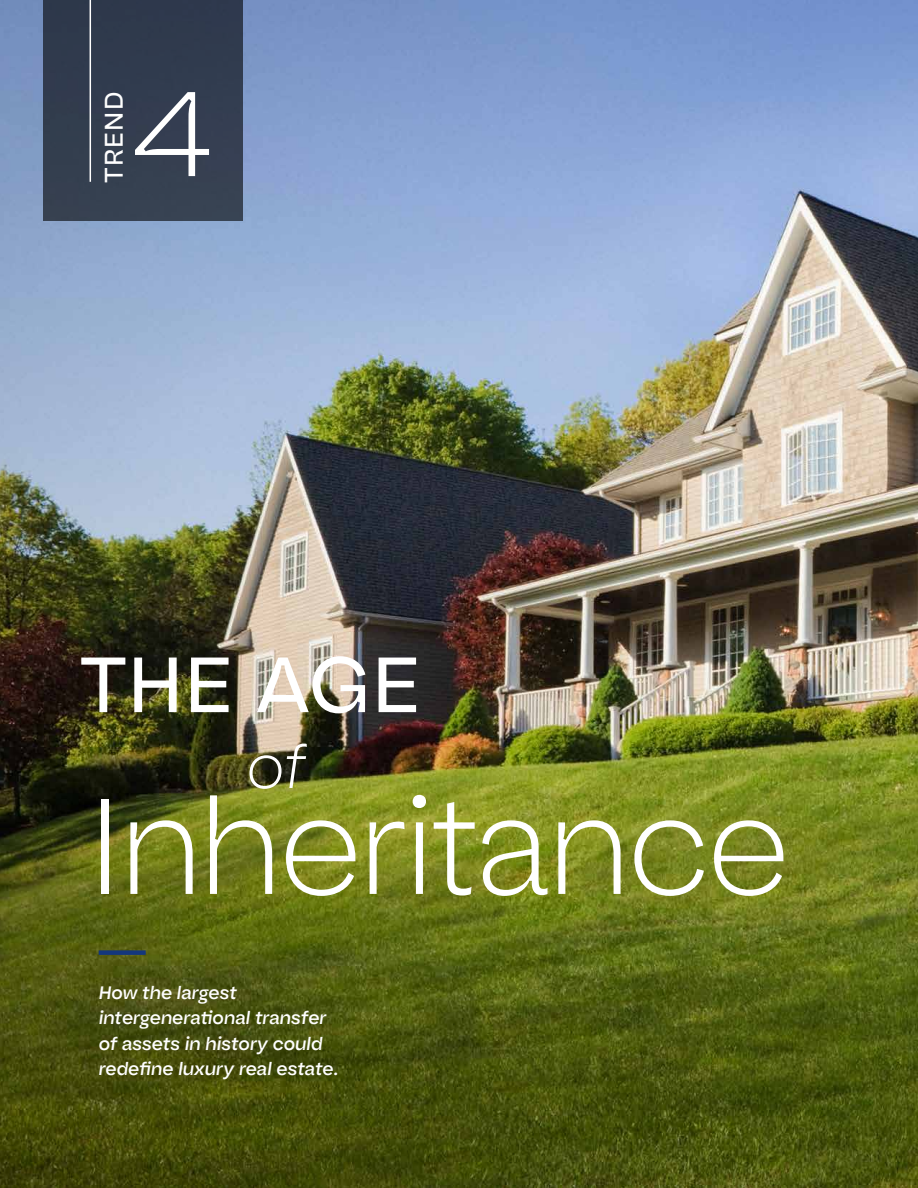
<style>
.page{position:relative;width:918px;height:1188px;background:#fff}
.page>*{position:absolute;margin:0;border:0;box-sizing:border-box;transform-origin:0 0}
.t1{font:135px "Bauziet Norm Light";letter-spacing:-.025em;color:#fff}
.t2{font:120px "Bauziet Norm Light";color:#fff}
.t3{font:78px "Bauziet Norm Regular";letter-spacing:.01em;color:#fff}
.t4{font:italic 60px "Bauziet Norm Light";color:#fff}
.t5{font:25.5px "Bauziet Norm Regular";letter-spacing:.06em;color:#fff}
.t6{font:italic 18px/25.5px "Bauziet Norm Medium";color:#fff}
</style>
<div class="page">
<img style="left:0;top:0;width:918px;height:1188px">
<div style="left:43px;top:0;width:199px;height:221px;background:#333d4f"></div>
<hr style="left:90px;top:0;width:1px;height:182px;background:#fff">
<div style="left:99px;top:950px;width:47px;height:5px;background:#14377d"></div>
<h3 class="t5" style="left:97px;top:183px;width:93px;rotate:-90deg">TREND</h3>
<h2 class="t2" style="left:129px;top:58px;width:88px">4</h2>
<h3 class="t3" style="left:79px;top:634px;width:341px">THE AGE</h3>
<h3 class="t4" style="left:246px;top:729px;width:60px">of</h3>
<h1 class="t1" style="left:87px;top:761px;width:705px">Inheritance</h1>
<p class="t6" style="left:99px;top:979px;width:242px">How the largest intergenerational transfer of assets in history could redefine luxury real estate.</p>
</div>
